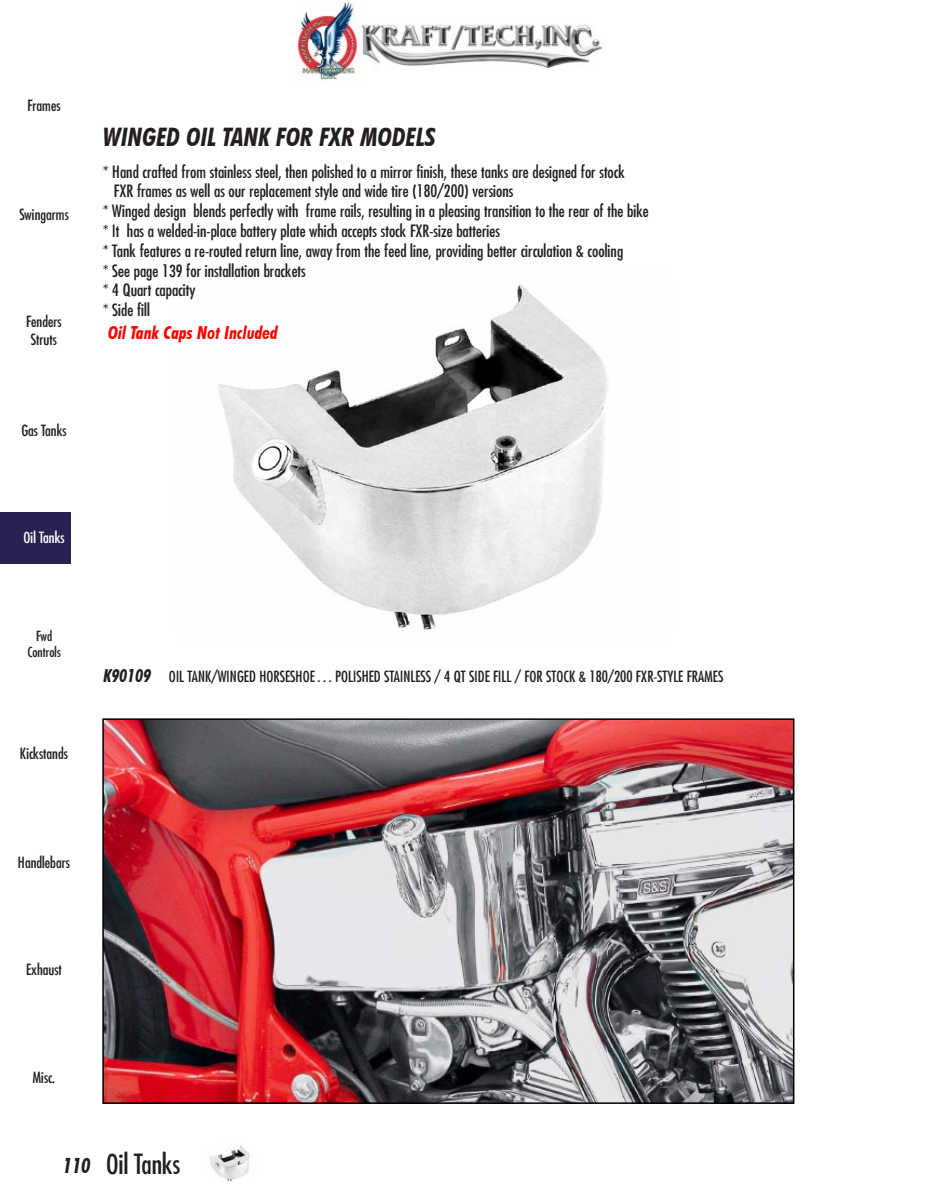
<style>
.page{position:relative;width:945px;height:1188px;background:#fff}
.page>*{position:absolute;margin:0;border:0;box-sizing:border-box;transform-origin:0 0}
.t1{font:condensed 27px "Futura";color:#231f20}
.t2{font:italic 700 condensed 25.5px "Futura BT";color:#231f20}
.t3{font:italic 700 condensed 21px "Futura BT";color:#231f20}
.t4{font:italic 700 condensed 18px "Futura BT";color:#f00}
.t5{font:condensed 16.5px "Futura";color:#231f20}
.t6{font:condensed 15px/18px "Futura";color:#231f20;text-align:center}
.t7{font:condensed 15px "Futura";color:#fff}
.t8{font:condensed 13.5px/16.2px "Futura";color:#231f20;text-align:center}
.s1{font-family:"Futura BT";font-weight:700;font-style:italic;font-size:18px}
</style>
<div class="page">
<img style="left:218px;top:284px;width:390px;height:346px">
<div style="left:0;top:513px;width:70px;height:51px;background:#2a2052"></div>
<img style="left:295px;top:2px;width:308px;height:80px">
<img style="left:105px;top:721px;width:686px;height:380px">
<div style="left:102px;top:718px;width:692px;height:386px;border:2px solid #000"></div>
<img style="left:209px;top:1145px;width:41px;height:37px">
<p class="t6" style="left:28px;top:96px;width:35px">Frames</p>
<p class="t6" style="left:19px;top:205px;width:51px">Swingarms</p>
<p class="t6" style="left:26px;top:312px;width:37px">Fenders<br>Struts</p>
<p class="t6" style="left:21px;top:421px;width:47px">Gas Tanks</p>
<h2 class="t2" style="left:103px;top:122px;width:335px">WINGED OIL TANK FOR FXR MODELS</h2>
<p class="t5" style="left:103px;top:161px;width:524px">* Hand crafted from stainless steel, then polished to a mirror finish, these tanks are designed for stock</p>
<p class="t5" style="left:114px;top:181px;width:401px">FXR frames as well as our replacement style and wide tire (180/200) versions</p>
<p class="t5" style="left:103px;top:201px;width:548px">* Winged design blends perfectly with frame rails, resulting in a pleasing transition to the rear of the bike</p>
<p class="t5" style="left:103px;top:220px;width:399px">* It has a welded-in-place battery plate which accepts stock FXR-size batteries</p>
<p class="t5" style="left:103px;top:240px;width:522px">* Tank features a re-routed return line, away from the feed line, providing better circulation &amp; cooling</p>
<p class="t5" style="left:103px;top:260px;width:205px">* See page 139 for installation brackets</p>
<p class="t5" style="left:103px;top:280px;width:94px">* 4 Quart capacity</p>
<p class="t5" style="left:103px;top:300px;width:49px">* Side fill</p>
<p class="t4" style="left:108px;top:322px;width:171px">Oil Tank Caps Not Included</p>
<p class="t7" style="left:24px;top:527px;width:43px">Oil Tanks</p>
<p class="t8" style="left:28px;top:628px;width:35px">Fwd<br>Controls</p>
<p class="t6" style="left:20px;top:744px;width:49px">Kickstands</p>
<p class="t6" style="left:103px;top:667px;width:621px"><span class="s1">K90109</span> OIL TANK/WINGED HORSESHOE . . . POLISHED STAINLESS / 4 QT SIDE FILL / FOR STOCK &amp; 180/200 FXR-STYLE FRAMES</p>
<p class="t6" style="left:18px;top:853px;width:53px">Handlebars</p>
<p class="t6" style="left:26px;top:960px;width:37px">Exhaust</p>
<p class="t6" style="left:33px;top:1068px;width:24px">Misc.</p>
<p class="t3" style="left:63px;top:1153px;width:29px">110</p>
<h1 class="t1" style="left:106px;top:1146px;width:76px">Oil Tanks</h1>
</div>
